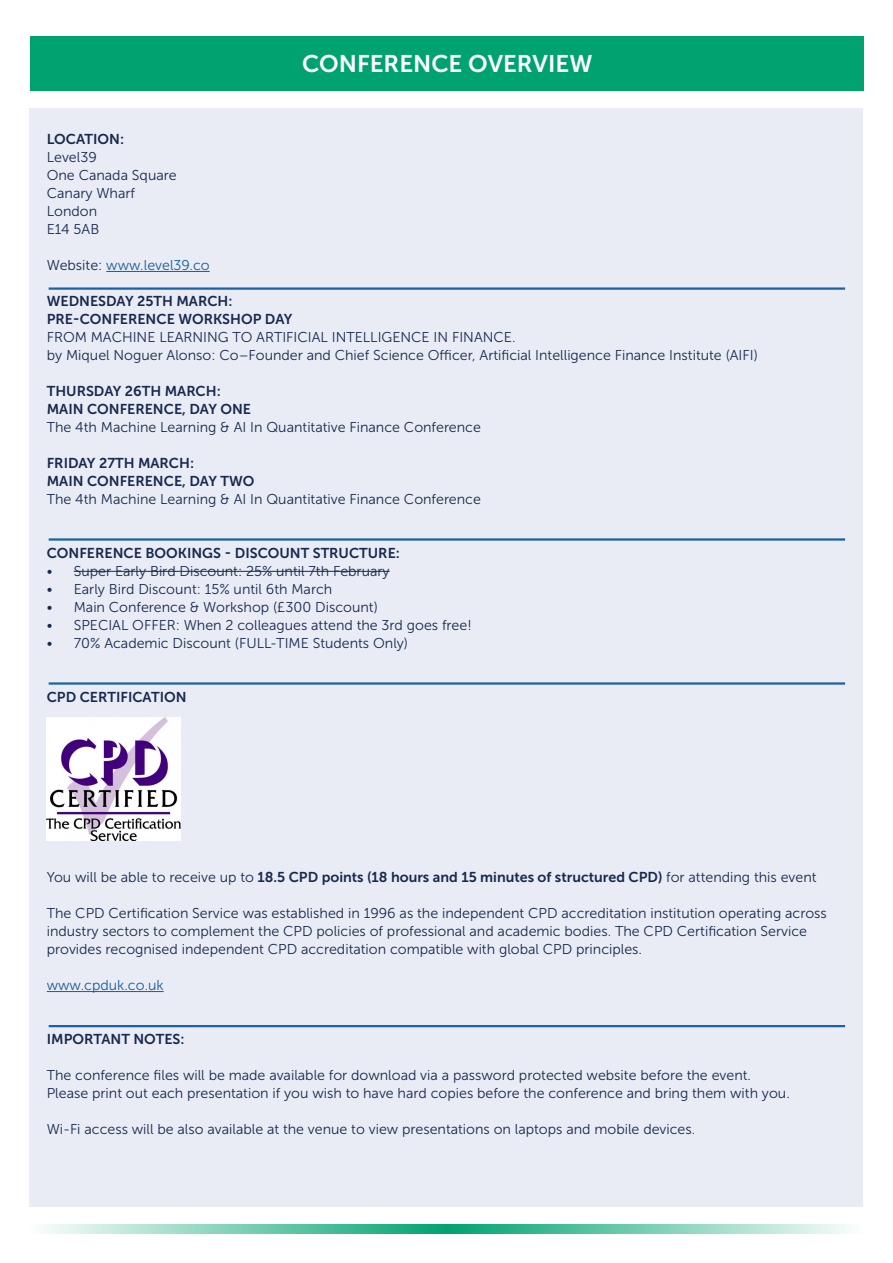
<style>
.page{position:relative;width:893px;height:1263px;background:#fff}
.page>*{position:absolute;margin:0;border:0;box-sizing:border-box;transform-origin:0 0}
.t1{font:24px "Museo Sans 700";color:#fff}
.t2{font:14.25px/18px "Museo Sans 300";color:#17294e}
.t3{font:14.25px "Museo Sans 700";color:#17294e}
.t4{font:14.25px "Museo Sans 300";color:#175d9e}
.s1{color:#17294e}
.s2{font-family:"Museo Sans 300"}
</style>
<div class="page">
<svg style="left:45px;top:1224px;width:804px;height:9px;background:#7aceb3"></svg>
<div style="left:31px;top:36px;width:833px;height:54px;background:#00a370"></div>
<div style="left:30px;top:108px;width:833px;height:1098px;background:#e9ecf5"></div>
<hr style="left:106px;top:271px;width:104px;height:1px;background:#175d9e">
<hr style="left:47px;top:991px;width:117px;height:1px;background:#175d9e">
<hr style="left:74px;top:571px;width:316px;height:1px;background:#17294e">
<hr style="left:49px;top:538px;width:796px;height:3px;background:#1a62a3">
<hr style="left:49px;top:682px;width:796px;height:3px;background:#1a62a3">
<hr style="left:49px;top:1025px;width:796px;height:2px;background:#1a62a3">
<hr style="left:49px;top:287px;width:796px;height:3px;background:#1a62a3">
<img style="left:47px;top:717px;width:134px;height:123px">
<p class="t1" style="left:302px;top:50px;width:292px">CONFERENCE OVERVIEW</p>
<p class="t3" style="left:47px;top:131px;width:79px">LOCATION:</p>
<p class="t2" style="left:47px;top:148px;width:52px">Level39</p>
<p class="t2" style="left:47px;top:166px;width:131px">One Canada Square</p>
<p class="t2" style="left:47px;top:184px;width:90px">Canary Wharf</p>
<p class="t2" style="left:47px;top:202px;width:52px">London</p>
<p class="t2" style="left:47px;top:220px;width:54px">E14 5AB</p>
<p class="t4" style="left:47px;top:257px;width:164px"><span class="s1">Website:</span> www.level39.co</p>
<p class="t3" style="left:47px;top:293px;width:187px">WEDNESDAY 25TH MARCH:</p>
<p class="t3" style="left:47px;top:311px;width:247px">PRE-CONFERENCE WORKSHOP DAY</p>
<p class="t2" style="left:47px;top:328px;width:470px">FROM MACHINE LEARNING TO ARTIFICIAL INTELLIGENCE IN FINANCE.</p>
<p class="t2" style="left:47px;top:346px;width:712px">by Miquel Noguer Alonso: Co–Founder and Chief Science Officer, Artificial Intelligence Finance Institute (AIFI)</p>
<p class="t3" style="left:47px;top:383px;width:176px">THURSDAY 26TH MARCH:</p>
<p class="t3" style="left:47px;top:401px;width:206px">MAIN CONFERENCE, DAY ONE</p>
<p class="t2" style="left:47px;top:418px;width:436px">The 4th Machine Learning &amp; AI In Quantitative Finance Conference</p>
<p class="t3" style="left:47px;top:455px;width:149px">FRIDAY 27TH MARCH:</p>
<p class="t3" style="left:47px;top:473px;width:209px">MAIN CONFERENCE, DAY TWO</p>
<p class="t2" style="left:47px;top:490px;width:436px">The 4th Machine Learning &amp; AI In Quantitative Finance Conference</p>
<p class="t3" style="left:47px;top:545px;width:355px">CONFERENCE BOOKINGS - DISCOUNT STRUCTURE:</p>
<p class="t2" style="left:47px;top:562px;width:344px">• Super Early Bird Discount: 25% until 7th February</p>
<p class="t2" style="left:47px;top:580px;width:287px">• Early Bird Discount: 15% until 6th March</p>
<p class="t2" style="left:47px;top:598px;width:333px">• Main Conference &amp; Workshop (£300 Discount)</p>
<p class="t2" style="left:47px;top:616px;width:426px">• SPECIAL OFFER: When 2 colleagues attend the 3rd goes free!</p>
<p class="t2" style="left:47px;top:634px;width:363px">• 70% Academic Discount (FULL-TIME Students Only)</p>
<p class="t3" style="left:47px;top:689px;width:141px">CPD CERTIFICATION</p>
<p class="t3" style="left:47px;top:869px;width:771px"><span class="s2">You will be able to receive up to</span> 18.5 CPD points (18 hours and 15 minutes of structured CPD) <span class="s2">for attending this event</span></p>
<p class="t2" style="left:47px;top:904px;width:782px">The CPD Certification Service was established in 1996 as the independent CPD accreditation institution operating across industry sectors to complement the CPD policies of professional and academic bodies. The CPD Certification Service provides recognised independent CPD accreditation compatible with global CPD principles.</p>
<p class="t4" style="left:47px;top:977px;width:118px">www.cpduk.co.uk</p>
<p class="t3" style="left:47px;top:1031px;width:139px">IMPORTANT NOTES:</p>
<p class="t2" style="left:47px;top:1066px;width:706px">The conference files will be made available for download via a password protected website before the event.</p>
<p class="t2" style="left:47px;top:1084px;width:745px">Please print out each presentation if you wish to have hard copies before the conference and bring them with you.</p>
<p class="t2" style="left:47px;top:1120px;width:650px">Wi-Fi access will be also available at the venue to view presentations on laptops and mobile devices.</p>
</div>
